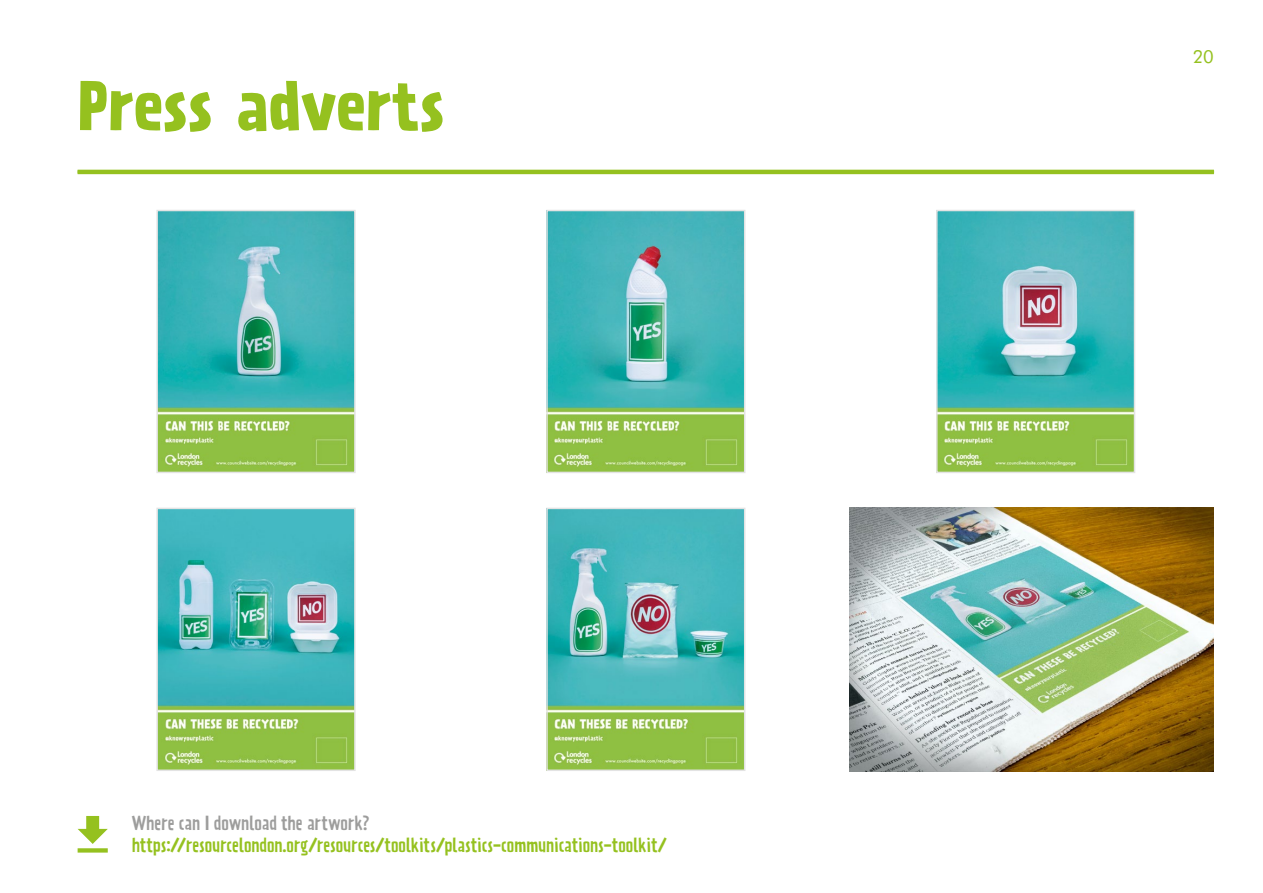
<style>
.page{position:relative;width:1263px;height:893px;background:#fff}
.page>*{position:absolute;margin:0;border:0;box-sizing:border-box;transform-origin:0 0}
.t1{font:700 61.5px "Prater Sans One";letter-spacing:-.015em;color:#95c11f}
.t2{font:18px "Prater Sans One";letter-spacing:-.005em;color:#95c11f}
.t3{font:18px "Prater Sans One";letter-spacing:-.005em;color:#9d9d9c}
.t4{font:18px "Futura BT";color:#95c11f}
</style>
<div class="page">
<hr style="left:78px;top:170px;width:1136px;height:4px;background:#95c11f">
<svg style="left:78px;top:816px;width:30px;height:37px"></svg>
<img style="left:549px;top:511px;width:193px;height:257px">
<div style="left:546px;top:508px;width:199px;height:263px;border:2px solid #e3e3e3"></div>
<img style="left:159px;top:511px;width:194px;height:257px">
<div style="left:156px;top:508px;width:200px;height:263px;border:2px solid #e3e3e3"></div>
<img style="left:939px;top:213px;width:193px;height:257px">
<div style="left:936px;top:210px;width:199px;height:263px;border:2px solid #e3e3e3"></div>
<img style="left:549px;top:213px;width:193px;height:257px">
<div style="left:546px;top:210px;width:199px;height:263px;border:2px solid #e3e3e3"></div>
<img style="left:159px;top:213px;width:194px;height:257px">
<div style="left:156px;top:210px;width:200px;height:263px;border:2px solid #e3e3e3"></div>
<img style="left:849px;top:508px;width:365px;height:263px">
<h1 class="t1" style="left:78px;top:67px;width:369px">Press adverts</h1>
<p class="t3" style="left:132px;top:813px;width:239px">Where can I download the artwork?</p>
<p class="t2" style="left:132px;top:834px;width:537px">https://resourcelondon.org/resources/toolkits/plastics-communications-toolkit/</p>
<p class="t4" style="left:1193px;top:45px;width:23px">20</p>
</div>
